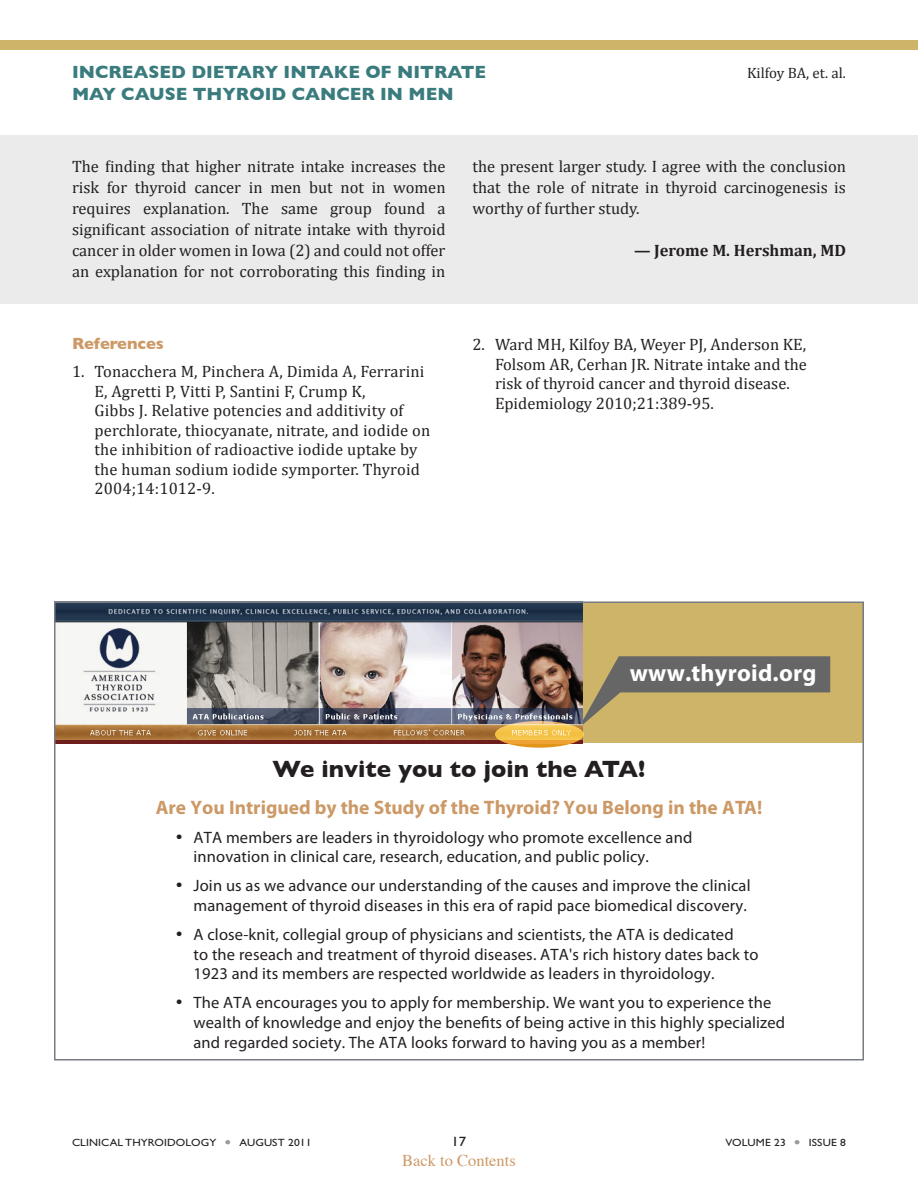
<style>
.page{position:relative;width:918px;height:1188px;background:#fff}
.page>*{position:absolute;margin:0;border:0;box-sizing:border-box;transform-origin:0 0}
.t1{font:700 24px "Gill Sans";color:#231f20}
.t2{font:700 24px "Myriad Pro";letter-spacing:.01em;color:#fff}
.t3{font:700 19.5px "Myriad Pro";color:#c96}
.Topic_Header_page_2{font:700 18px "Gill Sans";color:#3a7b7d}
.t4{font:16.5px/19.8px "Myriad Pro";letter-spacing:.01em;color:#231f20}
.commentary_bullet{font:16.5px/19.5px "Cambria";letter-spacing:.01em;color:#231f20}
.body_summary{font:16.5px/21px "Cambria";color:#231f20;text-align:justify}
.commentary_name{font:700 16.5px "Cambria";color:#231f20}
.t5{font:16.5px "Times";color:#c96}
.commentary_reference{font:700 16.5px "Gill Sans";color:#c96}
.Topic_Header_page_2-2{font:15px "Cambria";color:#231f20}
.t6{font:13.5px "Gill Sans Std";color:#231f20;scale:1.1 1}
.t7{font:10.5px "Gill Sans Std";letter-spacing:.01em;color:#231f20;scale:1.1 1}
.s1{color:#999}
</style>
<div class="page">
<div style="left:0;top:135px;width:918px;height:169px;background:#ebebeb"></div>
<div style="left:0;top:40px;width:918px;height:10px;background:#cdb469"></div>
<div style="left:582px;top:602px;width:282px;height:141px;background:#cdb469"></div>
<svg style="left:582px;top:656px;width:248px;height:73px"></svg>
<img style="left:57px;top:605px;width:525px;height:138px">
<svg style="left:495px;top:721px;width:89px;height:27px;background:#f1bf55"></svg>
<div style="left:54px;top:602px;width:810px;height:458px;border:2px solid #777b82"></div>
<p class="Topic_Header_page_2" style="left:72px;top:62px;width:416px">INCREASED DIETARY INTAKE OF NITRATE</p>
<p class="Topic_Header_page_2-2" style="left:747px;top:64px;width:100px">Kilfoy BA, et. al.</p>
<p class="Topic_Header_page_2" style="left:72px;top:83px;width:383px">MAY CAUSE THYROID CANCER IN MEN</p>
<p class="body_summary" style="left:72px;top:156px;width:375px">The finding that higher nitrate intake increases the risk for thyroid cancer in men but not in women requires explanation. The same group found a significant association of nitrate intake with thyroid cancer in older women in Iowa (2) and could not offer an explanation for not corroborating this finding in</p>
<p class="body_summary" style="left:472px;top:156px;width:375px">the present larger study. I agree with the conclusion that the role of nitrate in thyroid carcinogenesis is worthy of further study.</p>
<p class="commentary_name" style="left:634px;top:240px;width:214px">— Jerome M. Hershman, MD</p>
<p class="commentary_reference" style="left:72px;top:334px;width:93px">References</p>
<p class="commentary_bullet" style="left:94px;top:362px;width:337px;text-indent:-22px">1. Tonacchera M, Pinchera A, Dimida A, Ferrarini E, Agretti P, Vitti P, Santini F, Crump K,<br>Gibbs J. Relative potencies and additivity of perchlorate, thiocyanate, nitrate, and iodide on the inhibition of radioactive iodide uptake by the human sodium iodide symporter. Thyroid 2004;14:1012-9.</p>
<p class="commentary_bullet" style="left:495px;top:335px;width:313px;text-indent:-22px">2. Ward MH, Kilfoy BA, Weyer PJ, Anderson KE, Folsom AR, Cerhan JR. Nitrate intake and the risk of thyroid cancer and thyroid disease.<br>Epidemiology 2010;21:389-95.</p>
<p class="t2" style="left:630px;top:657px;width:188px">www.thyroid.org</p>
<p class="t1" style="left:273px;top:755px;width:374px">We invite you to join the ATA!</p>
<p class="t3" style="left:156px;top:795px;width:608px">Are You Intrigued by the Study of the Thyroid? You Belong in the ATA!</p>
<p class="t4" style="left:194px;top:827px;width:500px;text-indent:-18px">• ATA members are leaders in thyroidology who promote excellence and innovation in clinical care, research, education, and public policy.</p>
<p class="t4" style="left:176px;top:876px;width:577px;text-align:right">• Join us as we advance our understanding of the causes and improve the clinical management of thyroid diseases in this era of rapid pace biomedical discovery.</p>
<p class="t4" style="left:194px;top:924px;width:566px;text-indent:-18px">• A close-knit, collegial group of physicians and scientists, the ATA is dedicated<br>to the reseach and treatment of thyroid diseases. ATA's rich history dates back to<br>1923 and its members are respected worldwide as leaders in thyroidology.</p>
<p class="t4" style="left:194px;top:993px;width:593px;text-indent:-18px">• The ATA encourages you to apply for membership. We want you to experience the wealth of knowledge and enjoy the benefits of being active in this highly specialized and regarded society. The ATA looks forward to having you as a member!</p>
<p class="t7" style="left:72px;top:1137px;width:219px">CLINICAL THYROIDOLOGY <span class="s1">●</span> AUGUST 2011</p>
<p class="t6" style="left:451px;top:1134px;width:15px">17</p>
<p class="t7" style="left:726px;top:1137px;width:111px">VOLUME 23 <span class="s1">●</span> ISSUE 8</p>
<p class="t5" style="left:402px;top:1145px;width:115px">Back to Contents</p>
</div>
